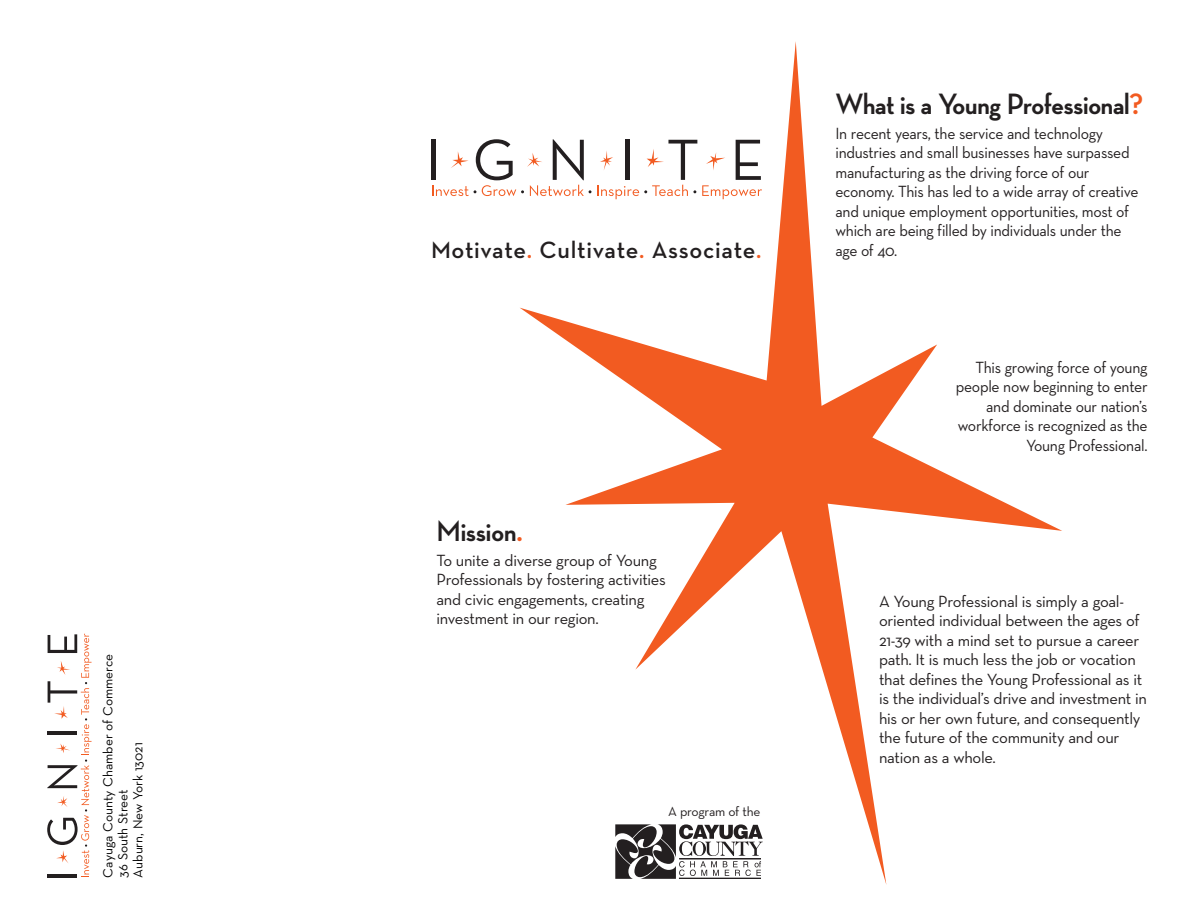
<style>
.page{position:relative;width:1188px;height:918px;background:#fff}
.page>*{position:absolute;margin:0;border:0;box-sizing:border-box;transform-origin:0 0}
.t1{font:700 30px "Neutra Display";letter-spacing:-.005em;color:#231f20}
.t2{font:600 24px "Neutra Text";letter-spacing:.025em;color:#231f20}
.t3{font:16.5px/19.5px "Neutra Text";letter-spacing:-.02em;color:#231f20}
.t4{font:16.5px/19.5px "Neutra Text";letter-spacing:-.02em;color:#231f20;scale:.95 1}
.t5{font:13.5px/15px "Neutra Text";color:#000}
.t6{font:13.5px "Neutra Text";letter-spacing:-.02em;color:#231f20}
.s1{color:#f25b21}
</style>
<div class="page">
<svg style="left:520px;top:41px;width:542px;height:844px"></svg>
<svg style="left:432px;top:139px;width:330px;height:60px"></svg>
<svg style="left:615px;top:824px;width:148px;height:55px"></svg>
<hr style="left:679px;top:858px;width:82px;height:1px;background:#231f20">
<hr style="left:679px;top:878px;width:82px;height:1px;background:#231f20">
<hr style="left:48px;top:874px;width:29px;height:4px;background:#231f20">
<svg style="left:47px;top:634px;width:45px;height:243px"></svg>
<p class="t5" style="left:100px;top:878px;width:225px;rotate:-90deg">Cayuga County Chamber of Commerce<br>36 South Street<br>Auburn, New York 13021</p>
<h2 class="t2" style="left:431px;top:236px;width:332px">Motivate<span class="s1">.</span> Cultivate<span class="s1">.</span> Associate<span class="s1">.</span></h2>
<h1 class="t1" style="left:436px;top:513px;width:88px">Mission<span class="s1">.</span></h1>
<p class="t3" style="left:436px;top:550px;width:231px">To unite a diverse group of Young<br>Professionals by fostering activities and civic engagements, creating investment in our region.</p>
<p class="t6" style="left:668px;top:803px;width:94px">A program of the</p>
<h1 class="t1" style="left:836px;top:86px;width:309px">What is a Young Professional<span class="s1">?</span></h1>
<p class="t4" style="left:836px;top:124px;width:320px">In recent years, the service and technology industries and small businesses have surpassed manufacturing as the driving force of our economy. This has led to a wide array of creative and unique employment opportunities, most of which are being filled by individuals under the age of 40.</p>
<p class="t4" style="left:956px;top:358px;width:204px;text-align:right">This growing force of young people now beginning to enter and dominate our nation’s workforce is recognized as the<br>Young Professional.</p>
<p class="t3" style="left:879px;top:592px;width:270px">A Young Professional is simply a goal&shy;oriented individual between the ages of 21-39 with a mind set to pursue a career path. It is much less the job or vocation that defines the Young Professional as it is the individual’s drive and investment in his or her own future, and consequently the future of the community and our nation as a whole.</p>
</div>
